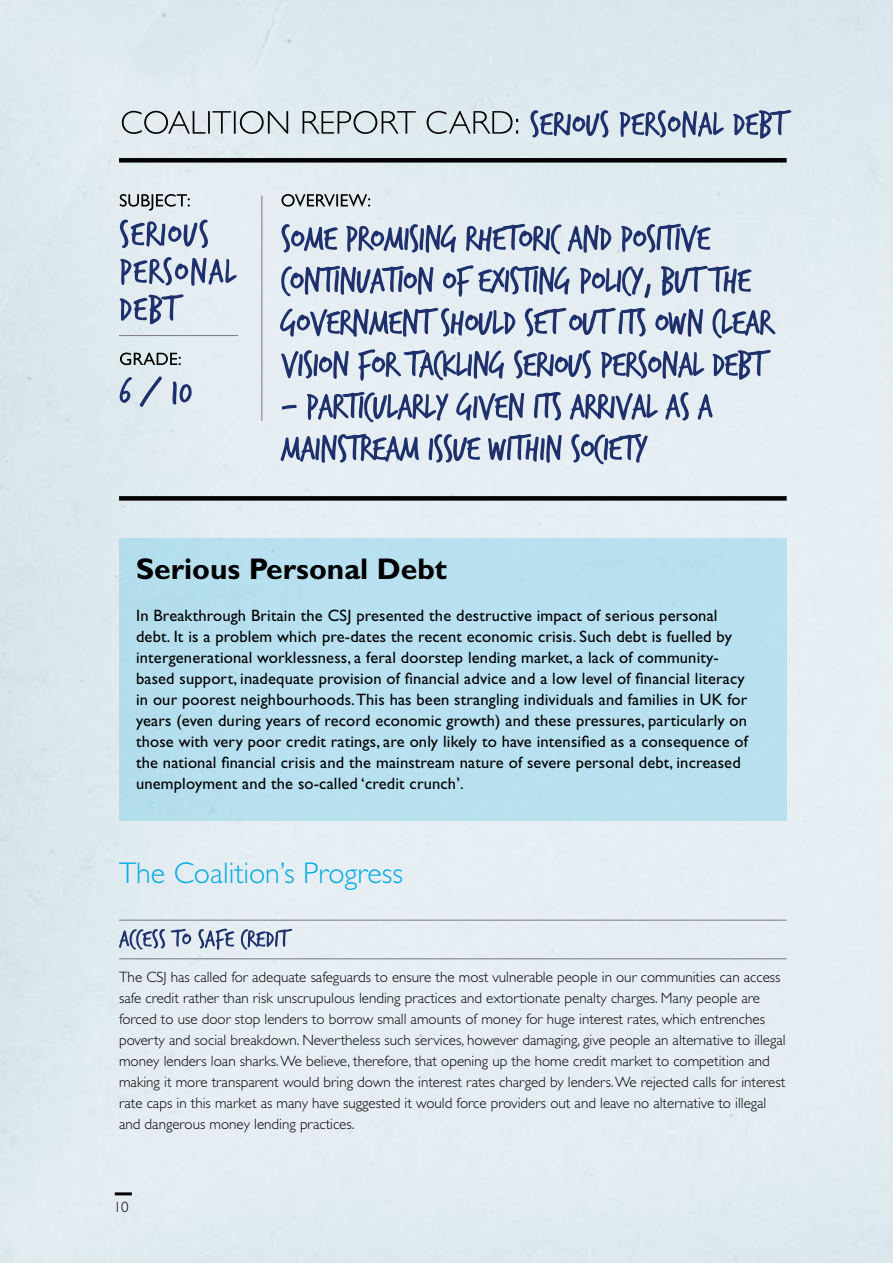
<style>
.page{position:relative;width:893px;height:1263px;background:#fff}
.page>*{position:absolute;margin:0;border:0;box-sizing:border-box;transform-origin:0 0}
.t1{font:300 30px "Gill Sans Std";color:#00abe4}
.t2{font:700 30px "Gill Sans Std";color:#000}
.t3{font:16.5px/21px "Gill Sans Std";letter-spacing:.01em;color:#000}
.t4{font:300 15px/21px "Gill Sans Std";color:#000}
</style>
<div class="page">
<div style="left:119px;top:538px;width:668px;height:283px;background:#b8e0f0"></div>
<svg style="left:119px;top:928px;width:173px;height:22px;background:#adb9cd"></svg>
<svg style="left:120px;top:376px;width:72px;height:31px;background:#b9c5d5"></svg>
<svg style="left:120px;top:353px;width:61px;height:12px"></svg>
<svg style="left:120px;top:294px;width:64px;height:30px;background:#a2afc6"></svg>
<svg style="left:120px;top:257px;width:117px;height:29px;background:#a2aec5"></svg>
<svg style="left:120px;top:220px;width:88px;height:28px;background:#9fabc3"></svg>
<svg style="left:120px;top:194px;width:70px;height:17px"></svg>
<div style="left:119px;top:158px;width:668px;height:5px;background:#000"></div>
<div style="left:119px;top:496px;width:668px;height:5px;background:#000"></div>
<hr style="left:119px;top:920px;width:668px;height:1px;background:#77787b">
<hr style="left:119px;top:958px;width:668px;height:1px;background:#77787b">
<svg style="left:281px;top:434px;width:367px;height:30px;background:#a0acc4"></svg>
<svg style="left:282px;top:392px;width:431px;height:30px;background:#a8b3c9"></svg>
<svg style="left:281px;top:349px;width:490px;height:32px;background:#a8b3c9"></svg>
<svg style="left:280px;top:308px;width:495px;height:30px;background:#a5b1c7"></svg>
<svg style="left:281px;top:265px;width:470px;height:33px;background:#a8b4ca"></svg>
<svg style="left:281px;top:224px;width:430px;height:30px;background:#a1adc5"></svg>
<svg style="left:281px;top:194px;width:89px;height:13px"></svg>
<hr style="left:261px;top:196px;width:1px;height:225px;background:#77787b">
<hr style="left:119px;top:335px;width:119px;height:1px;background:#77787b">
<svg style="left:530px;top:110px;width:261px;height:29px;background:#a2afc5"></svg>
<svg style="left:122px;top:111px;width:396px;height:23px;background:#b5bec1"></svg>
<hr style="left:115px;top:1192px;width:17px;height:3px;background:#000">
<h1 class="t2" style="left:136px;top:551px;width:312px">Serious Personal Debt</h1>
<p class="t3" style="left:136px;top:605px;width:613px">In Breakthrough Britain the CSJ presented the destructive impact of serious personal debt. It is a problem which pre-dates the recent economic crisis. Such debt is fuelled by intergenerational worklessness, a feral doorstep lending market, a lack of community&shy;based support, inadequate provision of financial advice and a low level of financial literacy in our poorest neighbourhoods. This has been strangling individuals and families in UK for years (even during years of record economic growth) and these pressures, particularly on those with very poor credit ratings, are only likely to have intensified as a consequence of the national financial crisis and the mainstream nature of severe personal debt, increased unemployment and the so-called ‘credit crunch’.</p>
<h1 class="t1" style="left:119px;top:856px;width:285px">The Coalition’s Progress</h1>
<p class="t4" style="left:119px;top:966px;width:668px">The CSJ has called for adequate safeguards to ensure the most vulnerable people in our communities can access safe credit rather than risk unscrupulous lending practices and extortionate penalty charges. Many people are forced to use door stop lenders to borrow small amounts of money for huge interest rates, which entrenches poverty and social breakdown. Nevertheless such services, however damaging, give people an alternative to illegal money lenders loan sharks. We believe, therefore, that opening up the home credit market to competition and making it more transparent would bring down the interest rates charged by lenders. We rejected calls for interest rate caps in this market as many have suggested it would force providers out and leave no alternative to illegal and dangerous money lending practices.</p>
<p class="t4" style="left:114px;top:1196px;width:16px">10</p>
</div>
